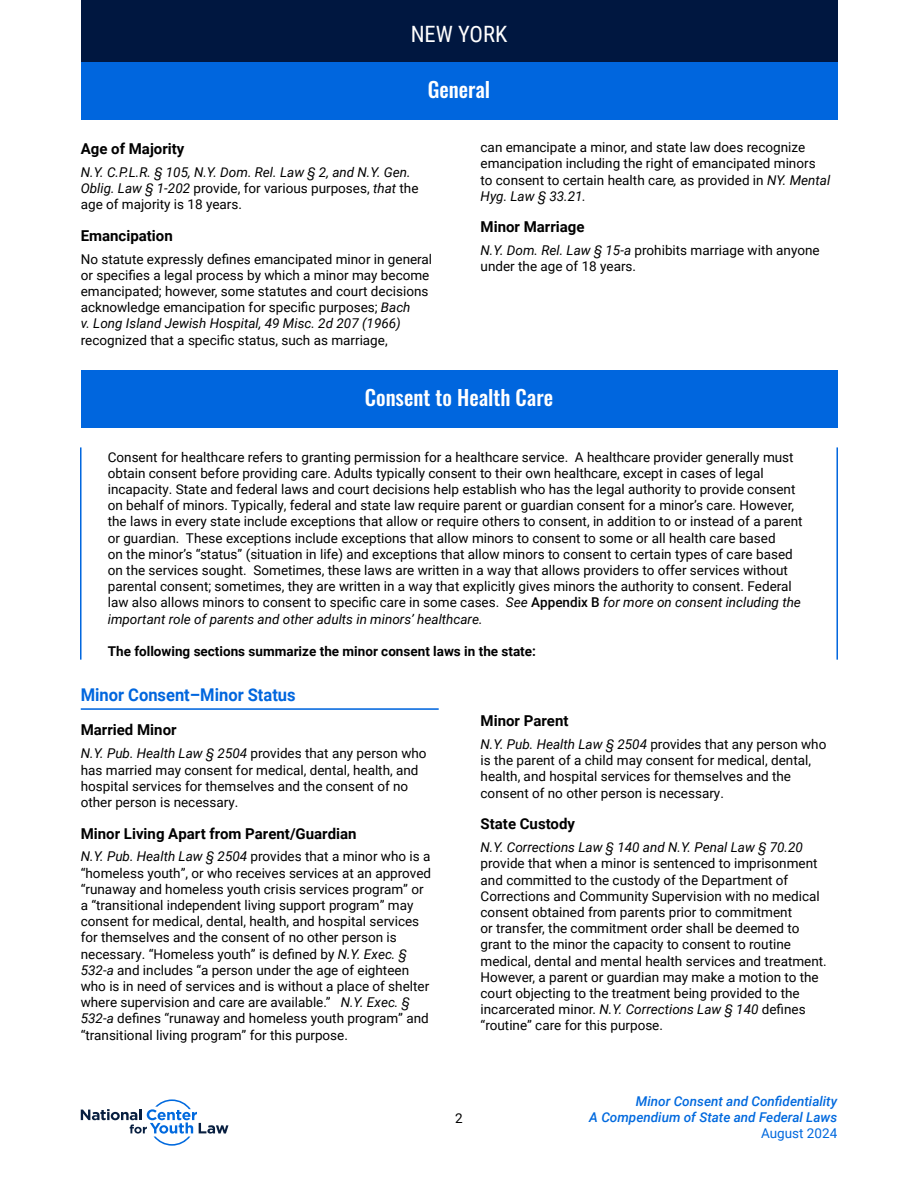
<style>
.page{position:relative;width:918px;height:1188px;background:#fff}
.page>*{position:absolute;margin:0;border:0;box-sizing:border-box;transform-origin:0 0}
.t1{font:22.5px "Roboto Condensed";color:#fff}
.t2{font:500 21px "Oswald";color:#fff}
.t3{font:700 17.55px "Roboto";color:#0066de;scale:.94 1}
.t4{font:700 15px "Roboto";color:#000}
.t5{font:13.5px/16.2px "Roboto";color:#000}
.t6{font:italic 13.5px/16.2px "Roboto";color:#000}
.t7{font:italic 500 13.5px/16.2px "Roboto";color:#0069de;text-align:right}
.t8{font:700 13.5px "Roboto";color:#000}
.t9{font:13.5px "Roboto";color:#0069de}
.s1{font-style:normal}
.s2{font-style:italic}
.s3{font-weight:500}
</style>
<div class="page">
<svg style="left:81px;top:1099px;width:147px;height:47px"></svg>
<div style="left:81px;top:0;width:756px;height:62px;background:#001740"></div>
<div style="left:81px;top:62px;width:756px;height:57px;background:#0066de"></div>
<div style="left:81px;top:371px;width:756px;height:57px;background:#0066de"></div>
<hr style="left:80px;top:447px;width:2px;height:213px;background:#0066de">
<hr style="left:836px;top:447px;width:2px;height:213px;background:#0066de">
<hr style="left:81px;top:708px;width:358px;height:2px;background:#0066de">
<h1 class="t1" style="left:411px;top:18px;width:98px">NEW YORK</h1>
<h2 class="t2" style="left:428px;top:78px;width:64px">General</h2>
<p class="t4" style="left:81px;top:138px;width:105px">Age of Majority</p>
<p class="t6" style="left:81px;top:163px;width:339px">N.Y. C.P.L.R. § 105, N.Y. Dom. Rel. Law § 2, and N.Y. Gen.<br>Oblig. Law § 1-202 <span class="s1">provide, for various purposes,</span> that <span class="s1">the age of majority is 18 years.</span></p>
<p class="t4" style="left:81px;top:225px;width:94px">Emancipation</p>
<p class="t5" style="left:81px;top:250px;width:353px">No statute expressly defines emancipated minor in general or specifies a legal process by which a minor may become emancipated; however, some statutes and court decisions acknowledge emancipation for specific purposes; <span class="s2">Bach<br>v. Long Island Jewish Hospital, 49 Misc. 2d 207 (1966)</span></p>
<p class="t5" style="left:81px;top:331px;width:308px">recognized that a specific status, such as marriage,</p>
<p class="t5" style="left:481px;top:139px;width:351px">can emancipate a minor, and state law does recognize emancipation including the right of emancipated minors to consent to certain health care<span class="s2">,</span> as provided in <span class="s2">NY. Mental Hyg. Law § 33.21.</span></p>
<p class="t4" style="left:481px;top:216px;width:106px">Minor Marriage</p>
<p class="t5" style="left:481px;top:242px;width:341px"><span class="s2">N.Y. Dom. Rel. Law § 15-a</span> prohibits marriage with anyone under the age of 18 years.</p>
<h2 class="t2" style="left:365px;top:387px;width:190px">Consent to Health Care</h2>
<p class="t5" style="left:108px;top:448px;width:696px">Consent for healthcare refers to granting permission for a healthcare service. A healthcare provider generally must obtain consent before providing care. Adults typically consent to their own healthcare, except in cases of legal incapacity. State and federal laws and court decisions help establish who has the legal authority to provide consent on behalf of minors. Typically, federal and state law require parent or guardian consent for a minor’s care. However, the laws in every state include exceptions that allow or require others to consent, in addition to or instead of a parent or guardian. These exceptions include exceptions that allow minors to consent to some or all health care based<br>on the minor’s “status” (situation in life) and exceptions that allow minors to consent to certain types of care based on the services sought. Sometimes, these laws are written in a way that allows providers to offer services without parental consent; sometimes, they are written in a way that explicitly gives minors the authority to consent. Federal law also allows minors to consent to specific care in some cases. <span class="s2">See</span> <span class="s3">Appendix B</span> <span class="s2">for more on consent including the important role of parents and other adults in minors’ healthcare.</span></p>
<p class="t8" style="left:108px;top:642px;width:430px">The following sections summarize the minor consent laws in the state:</p>
<p class="t3" style="left:81px;top:682px;width:230px">Minor Consent–Minor Status</p>
<p class="t4" style="left:81px;top:720px;width:97px">Married Minor</p>
<p class="t5" style="left:81px;top:745px;width:347px"><span class="s2">N.Y. Pub. Health Law § 2504</span> provides that any person who has married may consent for medical, dental, health, and hospital services for themselves and the consent of no other person is necessary.</p>
<p class="t4" style="left:81px;top:823px;width:277px">Minor Living Apart from Parent/Guardian</p>
<p class="t5" style="left:81px;top:848px;width:352px"><span class="s2">N.Y. Pub. Health Law § 2504</span> provides that a minor who is a “homeless youth”, or who receives services at an approved “runaway and homeless youth crisis services program” or a “transitional independent living support program” may consent for medical, dental, health, and hospital services for themselves and the consent of no other person is necessary. “Homeless youth” is defined by <span class="s2">N.Y. Exec. § 532-a</span> and includes “a person under the age of eighteen who is in need of services and is without a place of shelter where supervision and care are available.” <span class="s2">N.Y. Exec. § 532-a</span> defines “runaway and homeless youth program” and “transitional living program” for this purpose.</p>
<p class="t4" style="left:481px;top:710px;width:89px">Minor Parent</p>
<p class="t5" style="left:481px;top:736px;width:347px"><span class="s2">N.Y. Pub. Health Law § 2504</span> provides that any person who is the parent of a child may consent for medical, dental, health, and hospital services for themselves and the consent of no other person is necessary.</p>
<p class="t4" style="left:481px;top:813px;width:96px">State Custody</p>
<p class="t6" style="left:481px;top:839px;width:324px">N.Y. Corrections Law § 140 and N.Y. Penal Law § 70.20</p>
<p class="t5" style="left:481px;top:855px;width:348px">provide that when a minor is sentenced to imprisonment and committed to the custody of the Department of Corrections and Community Supervision with no medical consent obtained from parents prior to commitment<br>or transfer, the commitment order shall be deemed to grant to the minor the capacity to consent to routine medical, dental and mental health services and treatment.<br>However, a parent or guardian may make a motion to the court objecting to the treatment being provided to the incarcerated minor. <span class="s2">N.Y. Corrections Law § 140</span> defines “routine” care for this purpose.</p>
<p class="t5" style="left:455px;top:1110px;width:9px">2</p>
<p class="t7" style="left:589px;top:1093px;width:250px">Minor Consent and Confidentiality<br>A Compendium of State and Federal Laws</p>
<p class="t9" style="left:761px;top:1124px;width:78px">August 2024</p>
</div>
